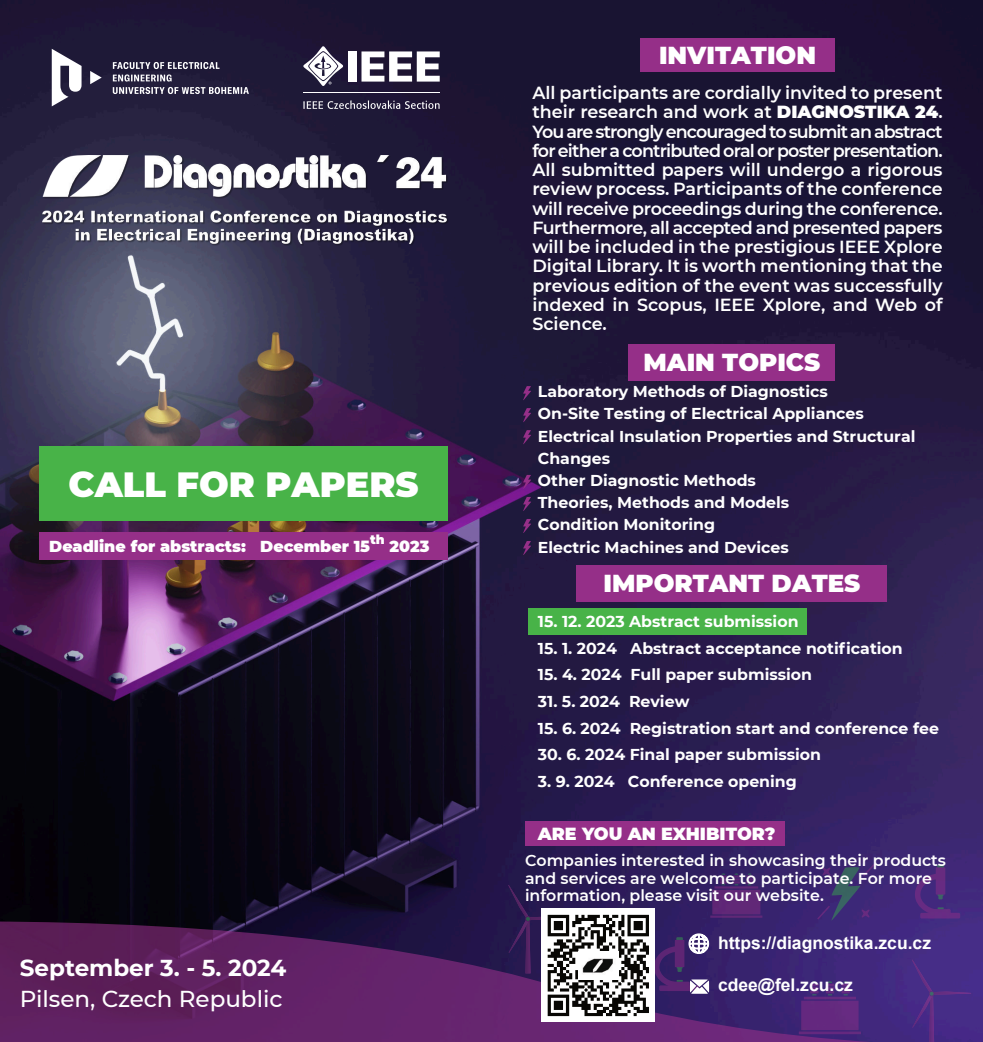
<style>
.page{position:relative;width:983px;height:1042px;background:#fff}
.page>*{position:absolute;margin:0;border:0;box-sizing:border-box;transform-origin:0 0}
.t1{font:900 35px "Montserrat";color:#fff}
.t2{font:900 24.5px "Montserrat";color:#fff}
.t3{font:500 23.1px "Montserrat";color:#fff}
.t4{font:700 23.1px "Montserrat";color:#fff}
.t5{font:600 17.5px/19.2px "Montserrat";color:#fff;text-align:justify}
.t6{font:700 17.5px "Arial";color:#fff}
.t7{font:900 17.5px "Montserrat";color:#fff}
.t8{font:900 15.92px "Montserrat";color:#fff}
.t9{font:700 15.75px/22.2px "Montserrat";color:#fff}
.t10{font:600 15.75px/17.5px "Montserrat";color:#fff}
.t11{font:900 12.6px "Montserrat";color:#fff}
.s1{font-weight:900}
</style>
<div class="page">
<img style="left:0;top:0;width:982px;height:781px">
<svg style="left:0;top:781px;width:982px;height:261px;background:#33184a"></svg>
<svg style="left:90px;top:71px;width:12px;height:13px"></svg>
<svg style="left:52px;top:49px;width:30px;height:57px"></svg>
<svg style="left:113px;top:62px;width:136px;height:32px;background:#524e65"></svg>
<svg style="left:303px;top:46px;width:40px;height:40px"></svg>
<div style="left:348px;top:51px;width:9px;height:31px;background:#fff"></div>
<svg style="left:361px;top:51px;width:78px;height:31px"></svg>
<hr style="left:303px;top:92px;width:136px;height:1px;background:#fff">
<svg style="left:303px;top:100px;width:136px;height:9px"></svg>
<div style="left:39px;top:446px;width:408px;height:75px;background:#48b348"></div>
<div style="left:39px;top:532px;width:408px;height:28px;background:#952f88"></div>
<img style="left:42px;top:156px;width:406px;height:90px">
<svg style="left:911px;top:959px;width:59px;height:83px;background:#482c86"></svg>
<svg style="left:798px;top:981px;width:62px;height:53px;background:#57287d"></svg>
<div style="left:932px;top:909px;width:18px;height:6px;background:#672d82"></div>
<div style="left:919px;top:913px;width:40px;height:5px;background:#672c84"></div>
<div style="left:935px;top:867px;width:10px;height:27px;background:#672b7f"></div>
<svg style="left:914px;top:864px;width:29px;height:51px"></svg>
<svg style="left:822px;top:867px;width:47px;height:54px;background:#3c366f"></svg>
<svg style="left:817px;top:906px;width:12px;height:13px"></svg>
<svg style="left:862px;top:862px;width:13px;height:14px"></svg>
<div style="left:541px;top:908px;width:114px;height:114px;background:#fff"></div>
<svg style="left:508px;top:874px;width:254px;height:142px"></svg>
<svg style="left:523px;top:386px;width:8px;height:14px"></svg>
<svg style="left:523px;top:408px;width:8px;height:14px"></svg>
<svg style="left:523px;top:430px;width:8px;height:14px"></svg>
<svg style="left:523px;top:475px;width:8px;height:14px"></svg>
<svg style="left:523px;top:497px;width:8px;height:14px"></svg>
<svg style="left:523px;top:519px;width:8px;height:14px"></svg>
<svg style="left:523px;top:541px;width:8px;height:14px"></svg>
<div style="left:628px;top:344px;width:206px;height:37px;background:#952f88"></div>
<div style="left:528px;top:608px;width:278px;height:26px;background:#48b348"></div>
<div style="left:576px;top:565px;width:310px;height:36px;background:#952f88"></div>
<div style="left:640px;top:38px;width:194px;height:34px;background:#952f88"></div>
<div style="left:525px;top:821px;width:259px;height:25px;background:#952f88"></div>
<h1 class="t1" style="left:69px;top:463px;width:351px">CALL FOR PAPERS</h1>
<p class="t8" style="left:49px;top:536px;width:322px">Deadline for abstracts: December 15</p>
<p class="t11" style="left:370px;top:531px;width:16px">th</p>
<p class="t8" style="left:389px;top:536px;width:41px">2023</p>
<h3 class="t4" style="left:20px;top:953px;width:268px">September 3. - 5. 2024</h3>
<h3 class="t3" style="left:20px;top:984px;width:264px">Pilsen, Czech Republic</h3>
<h2 class="t2" style="left:658px;top:40px;width:158px">INVITATION</h2>
<p class="t5" style="left:532px;top:83px;width:411px">All participants are cordially invited to present their research and work at <span class="s1">DIAGNOSTIKA 24</span>.<br>You are strongly encouraged to submit an abstract for either a contributed oral or poster presentation.<br>All submitted papers will undergo a rigorous review process. Participants of the conference will receive proceedings during the conference.<br>Furthermore, all accepted and presented papers will be included in the prestigious IEEE Xplore Digital Library. It is worth mentioning that the previous edition of the event was successfully indexed in Scopus, IEEE Xplore, and Web of Science.</p>
<h2 class="t2" style="left:643px;top:347px;width:178px">MAIN TOPICS</h2>
<p class="t9" style="left:537px;top:380px;width:379px">Laboratory Methods of Diagnostics<br>On-Site Testing of Electrical Appliances<br>Electrical Insulation Properties and Structural<br>Changes<br>Other Diagnostic Methods<br>Theories, Methods and Models<br>Condition Monitoring<br>Electric Machines and Devices</p>
<h2 class="t2" style="left:603px;top:568px;width:258px">IMPORTANT DATES</h2>
<p class="t9" style="left:537px;top:610px;width:262px">15. 12. 2023 Abstract submission</p>
<p class="t9" style="left:537px;top:637px;width:366px">15. 1. 2024 Abstract acceptance notification</p>
<p class="t9" style="left:537px;top:664px;width:276px">15. 4. 2024 Full paper submission</p>
<p class="t9" style="left:537px;top:690px;width:153px">31. 5. 2024 Review</p>
<p class="t9" style="left:537px;top:717px;width:402px">15. 6. 2024 Registration start and conference fee</p>
<p class="t9" style="left:537px;top:743px;width:285px">30. 6. 2024 Final paper submission</p>
<p class="t9" style="left:537px;top:770px;width:260px">3. 9. 2024 Conference opening</p>
<p class="t7" style="left:537px;top:823px;width:239px">ARE YOU AN EXHIBITOR?</p>
<p class="t10" style="left:525px;top:852px;width:422px">Companies interested in showcasing their products and services are welcome to participate. For more information, please visit our website.</p>
<p class="t6" style="left:717px;top:936px;width:214px">https://diagnostika.zcu.cz</p>
<p class="t6" style="left:717px;top:978px;width:136px">cdee@fel.zcu.cz</p>
</div>
